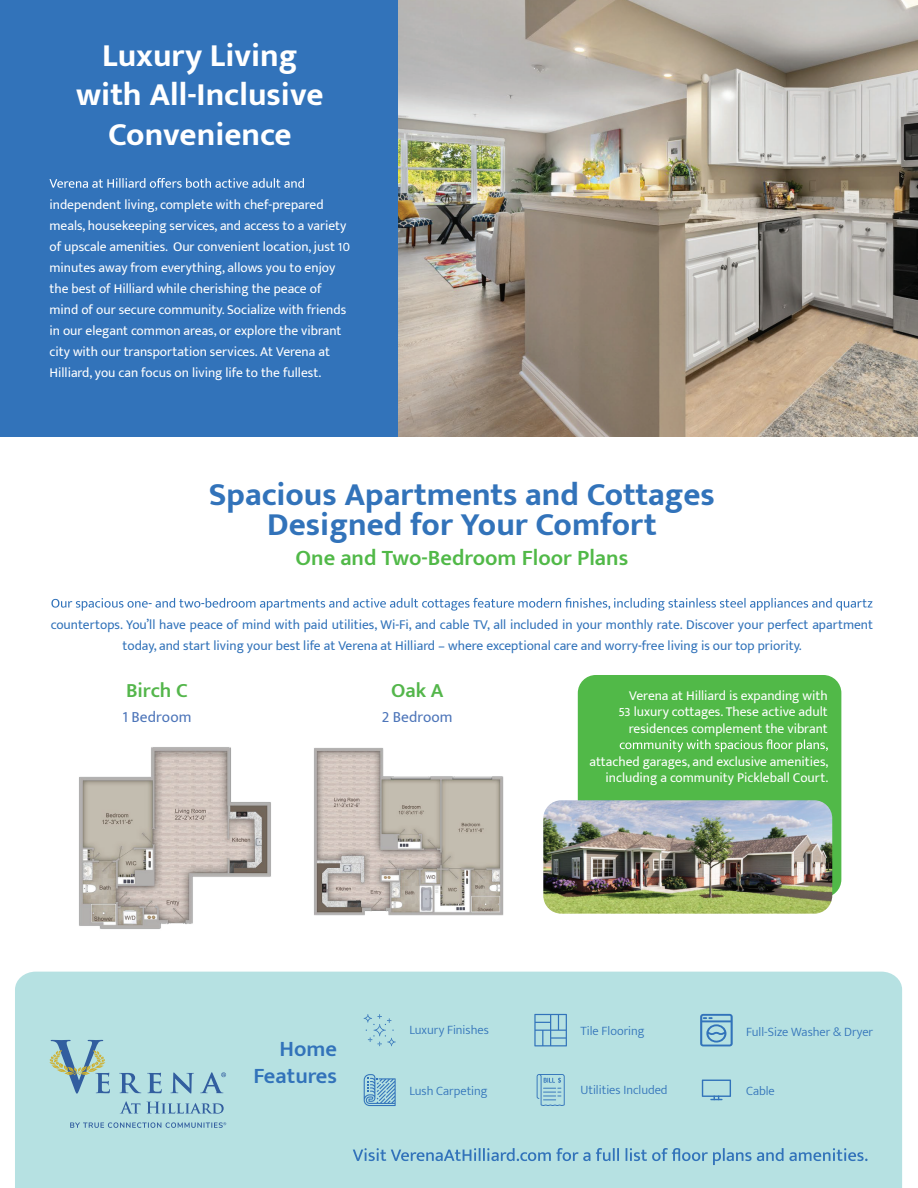
<style>
.page{position:relative;width:918px;height:1188px;background:#fff}
.page>*{position:absolute;margin:0;border:0;box-sizing:border-box;transform-origin:0 0}
.t1{font:700 33px/30px "Mukta Mahee";color:#3273ba;text-align:center}
.t2{font:700 33px/39.6px "Mukta Mahee";color:#fff;text-align:center}
.t3{font:600 22.5px "Mukta Mahee";color:#51b948}
.t4{font:600 22.5px/27px "Mukta Mahee";color:#3273ba;text-align:right}
.t5{font:600 20.55px "Mukta";letter-spacing:-.005em;color:#54b64b}
.t6{font:15.45px "Mukta";letter-spacing:.005em;color:#4d75b9}
.t7{font:13.5px/21px "Mukta Mahee";color:#fff;text-align:right}
.t8{font:13.5px/21px "Mukta Mahee";color:#3273ba;text-align:center}
.t9{font:300 12.75px "Mukta";color:#3273ba}
</style>
<div class="page">
<div style="left:15px;top:972px;width:887px;height:216px;background:#b6e1e2"></div>
<div style="left:578px;top:675px;width:263px;height:222px;background:#51b948;border-radius:18px"></div>
<img style="left:398px;top:0;width:520px;height:436px">
<div style="left:0;top:0;width:398px;height:436px;background:#3273ba"></div>
<svg style="left:49px;top:178px;width:255px;height:10px"></svg>
<svg style="left:51px;top:598px;width:821px;height:13px"></svg>
<svg style="left:620px;top:739px;width:208px;height:13px"></svg>
<svg style="left:353px;top:1148px;width:515px;height:17px;background:#98c8d8"></svg>
<svg style="left:700px;top:1014px;width:33px;height:32px"></svg>
<svg style="left:534px;top:1014px;width:33px;height:32px"></svg>
<svg style="left:702px;top:1080px;width:29px;height:20px"></svg>
<svg style="left:364px;top:1014px;width:32px;height:32px"></svg>
<svg style="left:364px;top:1074px;width:32px;height:32px"></svg>
<svg style="left:537px;top:1074px;width:28px;height:32px"></svg>
<img style="left:79px;top:747px;width:192px;height:182px">
<img style="left:314px;top:748px;width:189px;height:168px">
<img style="left:543px;top:800px;width:289px;height:114px">
<svg style="left:49px;top:1040px;width:61px;height:54px;background:#9bbfc1"></svg>
<svg style="left:119px;top:1073px;width:22px;height:20px"></svg>
<svg style="left:147px;top:1073px;width:15px;height:20px"></svg>
<svg style="left:170px;top:1072px;width:24px;height:22px"></svg>
<svg style="left:120px;top:1101px;width:20px;height:13px"></svg>
<svg style="left:146px;top:1102px;width:78px;height:12px"></svg>
<svg style="left:200px;top:1072px;width:26px;height:21px"></svg>
<svg style="left:70px;top:1122px;width:156px;height:6px"></svg>
<h1 class="t2" style="left:76px;top:35px;width:249px">Luxury Living with All-Inclusive<br>Convenience</h1>
<p class="t7" style="left:50px;top:194px;width:302px;text-align:left">independent living, complete with chef-prepared meals, housekeeping services, and access to a variety of upscale amenities. Our convenient location, just 10 minutes away from everything, allows you to enjoy the best of Hilliard while cherishing the peace of mind of our secure community. Socialize with friends in our elegant common areas, or explore the vibrant city with our transportation services. At Verena at Hilliard, you can focus on living life to the fullest.</p>
<h1 class="t1" style="left:209px;top:479px;width:507px">Spacious Apartments and Cottages<br>Designed for Your Comfort</h1>
<h2 class="t3" style="left:296px;top:544px;width:334px">One and Two-Bedroom Floor Plans</h2>
<p class="t8" style="left:51px;top:613px;width:824px">countertops. You’ll have peace of mind with paid utilities, Wi-Fi, and cable TV, all included in your monthly rate. Discover your perfect apartment today, and start living your best life at Verena at Hilliard – where exceptional care and worry-free living is our top priority.</p>
<p class="t7" style="left:618px;top:687px;width:211px;line-height:16.5px">Verena at Hilliard is expanding with<br>53 luxury cottages. These active adult residences complement the vibrant</p>
<p class="t7" style="left:589px;top:753px;width:240px;line-height:16.5px">attached garages, and exclusive amenities, including a community Pickleball Court.</p>
<h3 class="t5" style="left:126px;top:678px;width:63px">Birch C</h3>
<p class="t6" style="left:123px;top:707px;width:70px">1 Bedroom</p>
<h3 class="t5" style="left:391px;top:678px;width:54px">Oak A</h3>
<p class="t6" style="left:382px;top:707px;width:72px">2 Bedroom</p>
<h2 class="t4" style="left:253px;top:1034px;width:85px">Home<br>Features</h2>
<p class="t9" style="left:409px;top:1022px;width:81px">Luxury Finishes</p>
<p class="t9" style="left:580px;top:1023px;width:66px">Tile Flooring</p>
<p class="t9" style="left:746px;top:1024px;width:129px">Full-Size Washer &amp; Dryer</p>
<p class="t9" style="left:409px;top:1083px;width:80px">Lush Carpeting</p>
<p class="t9" style="left:580px;top:1082px;width:89px">Utilities Included</p>
<p class="t9" style="left:746px;top:1083px;width:30px">Cable</p>
</div>
